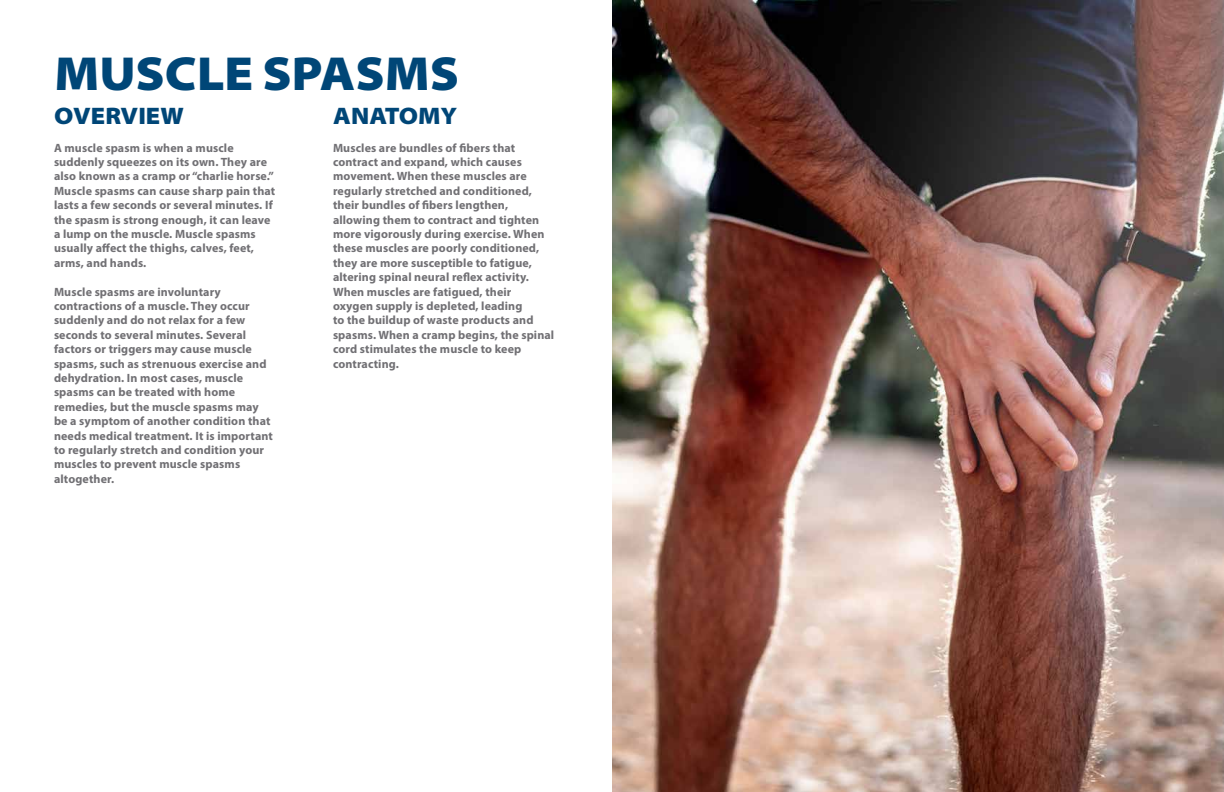
<style>
.page{position:relative;width:1224px;height:792px;background:#fff}
.page>*{position:absolute;margin:0;border:0;box-sizing:border-box;transform-origin:0 0}
.t1{font:900 semi-expanded 48px "Myriad Pro";color:#004677}
.t2{font:900 semi-expanded 24px "Myriad Pro";color:#004677}
.t3{font:700 12px/14.4px "Myriad Pro";letter-spacing:.01em;color:#717074}
</style>
<div class="page">
<img style="left:612px;top:0;width:612px;height:792px">
<h1 class="t1" style="left:54px;top:46px;width:406px">MUSCLE SPASMS</h1>
<h2 class="t2" style="left:54px;top:102px;width:131px">OVERVIEW</h2>
<h2 class="t2" style="left:333px;top:102px;width:126px">ANATOMY</h2>
<p class="t3" style="left:54px;top:140px;width:223px">A muscle spasm is when a muscle suddenly squeezes on its own. They are also known as a cramp or “charlie horse.” Muscle spasms can cause sharp pain that lasts a few seconds or several minutes. If the spasm is strong enough, it can leave a lump on the muscle. Muscle spasms usually affect the thighs, calves, feet, arms, and hands.</p>
<p class="t3" style="left:54px;top:284px;width:221px">Muscle spasms are involuntary contractions of a muscle. They occur suddenly and do not relax for a few seconds to several minutes. Several factors or triggers may cause muscle spasms, such as strenuous exercise and dehydration. In most cases, muscle spasms can be treated with home remedies, but the muscle spasms may be a symptom of another condition that needs medical treatment. It is important to regularly stretch and condition your muscles to prevent muscle spasms altogether.</p>
<p class="t3" style="left:333px;top:140px;width:223px">Muscles are bundles of fibers that contract and expand, which causes movement. When these muscles are regularly stretched and conditioned, their bundles of fibers lengthen, allowing them to contract and tighten more vigorously during exercise. When these muscles are poorly conditioned, they are more susceptible to fatigue, altering spinal neural reflex activity.<br>When muscles are fatigued, their oxygen supply is depleted, leading<br>to the buildup of waste products and spasms. When a cramp begins, the spinal cord stimulates the muscle to keep contracting.</p>
</div>
